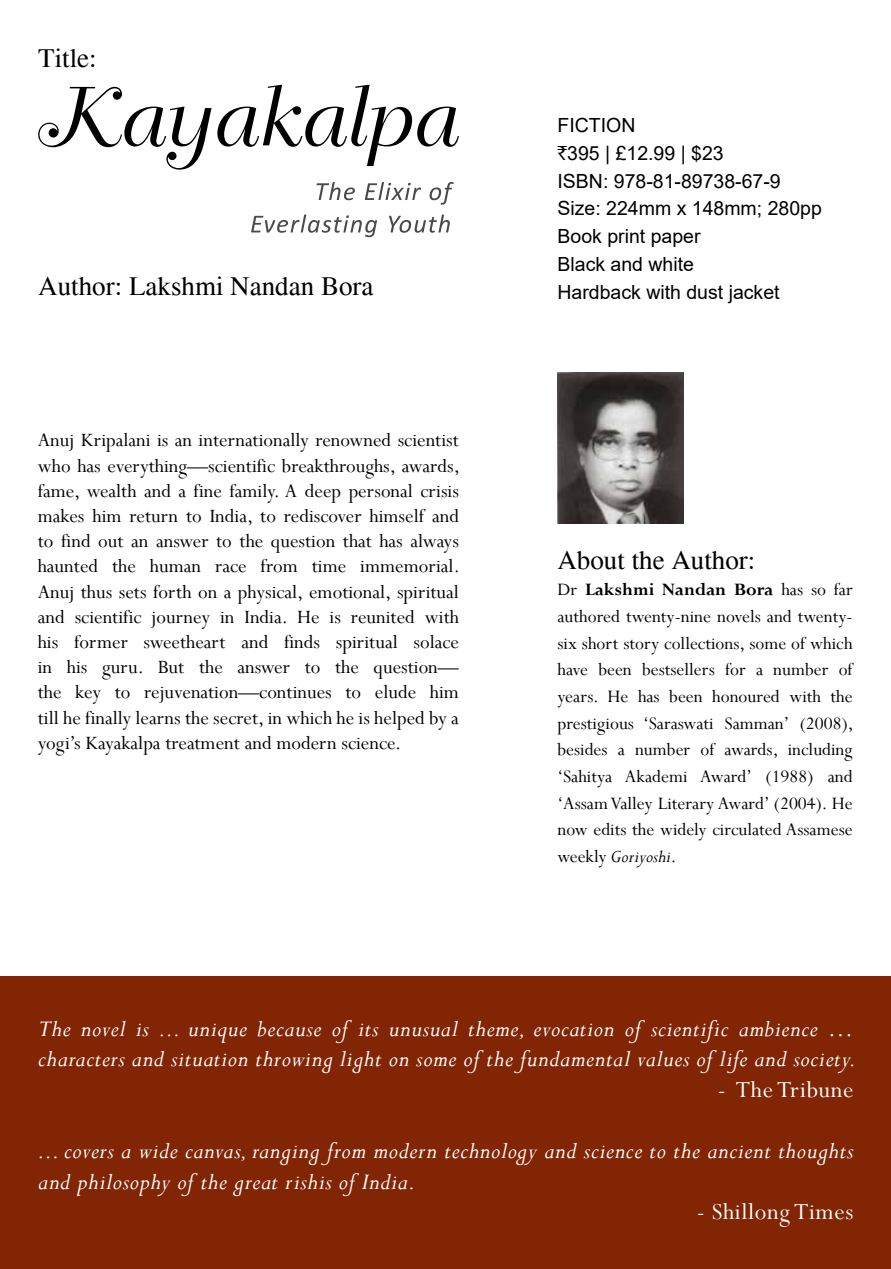
<style>
.page{position:relative;width:891px;height:1269px;background:#fff}
.page>*{position:absolute;margin:0;border:0;box-sizing:border-box;transform-origin:0 0}
.t1{font:27px "Times";color:#000}
.t2{font:italic 25.5px/30.6px "Perpetua";letter-spacing:.025em;color:#fff}
.t3{font:25.5px "Perpetua";letter-spacing:.025em;color:#fff}
.t4{font:21px/25.2px "Perpetua";color:#000;text-align:justify}
.t5{font:19.5px/26.7px "Perpetua";color:#000;text-align:justify}
.t6{font:19.5px/27.9px "Arial";color:#000}
.s1{font-family:"Rupee Foradian"}
.s2{font-weight:700}
.s3{font-style:italic}
</style>
<div class="page">
<div style="left:0;top:976px;width:891px;height:293px;background:#812504"></div>
<svg style="left:38px;top:85px;width:421px;height:85px"></svg>
<svg style="left:251px;top:215px;width:199px;height:22px"></svg>
<svg style="left:317px;top:182px;width:137px;height:23px"></svg>
<img style="left:557px;top:373px;width:127px;height:151px">
<p class="t1" style="left:38px;top:43px;width:60px">Title:</p>
<p class="t1" style="left:38px;top:271px;width:337px">Author: Lakshmi Nandan Bora</p>
<p class="t4" style="left:38px;top:427px;width:424px">Anuj Kripalani is an internationally renowned scientist who has everything—scientific breakthroughs, awards, fame, wealth and a fine family. A deep personal crisis makes him return to India, to rediscover himself and to find out an answer to the question that has always haunted the human race from time immemorial.<br>Anuj thus sets forth on a physical, emotional, spiritual and scientific journey in India. He is reunited with his former sweetheart and finds spiritual solace in his guru. But the answer to the question— the key to rejuvenation—continues to elude him till he finally learns the secret, in which he is helped by a yogi’s Kayakalpa treatment and modern science.</p>
<p class="t6" style="left:557px;top:111px;width:266px">FICTION<br><span class="s1">`</span>395 | £12.99 | $23<br>ISBN: 978-81-89738-67-9<br>Size: 224mm x 148mm; 280pp<br>Book print paper<br>Black and white<br>Hardback with dust jacket</p>
<p class="t1" style="left:557px;top:544px;width:199px">About the Author:</p>
<p class="t5" style="left:557px;top:576px;width:298px">Dr <span class="s2">Lakshmi Nandan Bora</span> has so far authored twenty-nine novels and twenty&shy;six short story collections, some of which have been bestsellers for a number of years. He has been honoured with the prestigious ‘Saraswati Samman’ (2008), besides a number of awards, including ‘Sahitya Akademi Award’ (1988) and ‘Assam Valley Literary Award’ (2004). He now edits the widely circulated Assamese weekly <span class="s3">Goriyoshi</span>.</p>
<p class="t2" style="left:38px;top:1012px;width:819px">The novel is ... unique because of its unusual theme, evocation of scientific ambience … characters and situation throwing light on some of the fundamental values of life and society.</p>
<p class="t3" style="left:718px;top:1074px;width:137px">- The Tribune</p>
<p class="t2" style="left:38px;top:1135px;width:817px">... covers a wide canvas, ranging from modern technology and science to the ancient thoughts and philosophy of the great rishis of India.</p>
<p class="t3" style="left:697px;top:1196px;width:158px">- Shillong Times</p>
</div>
